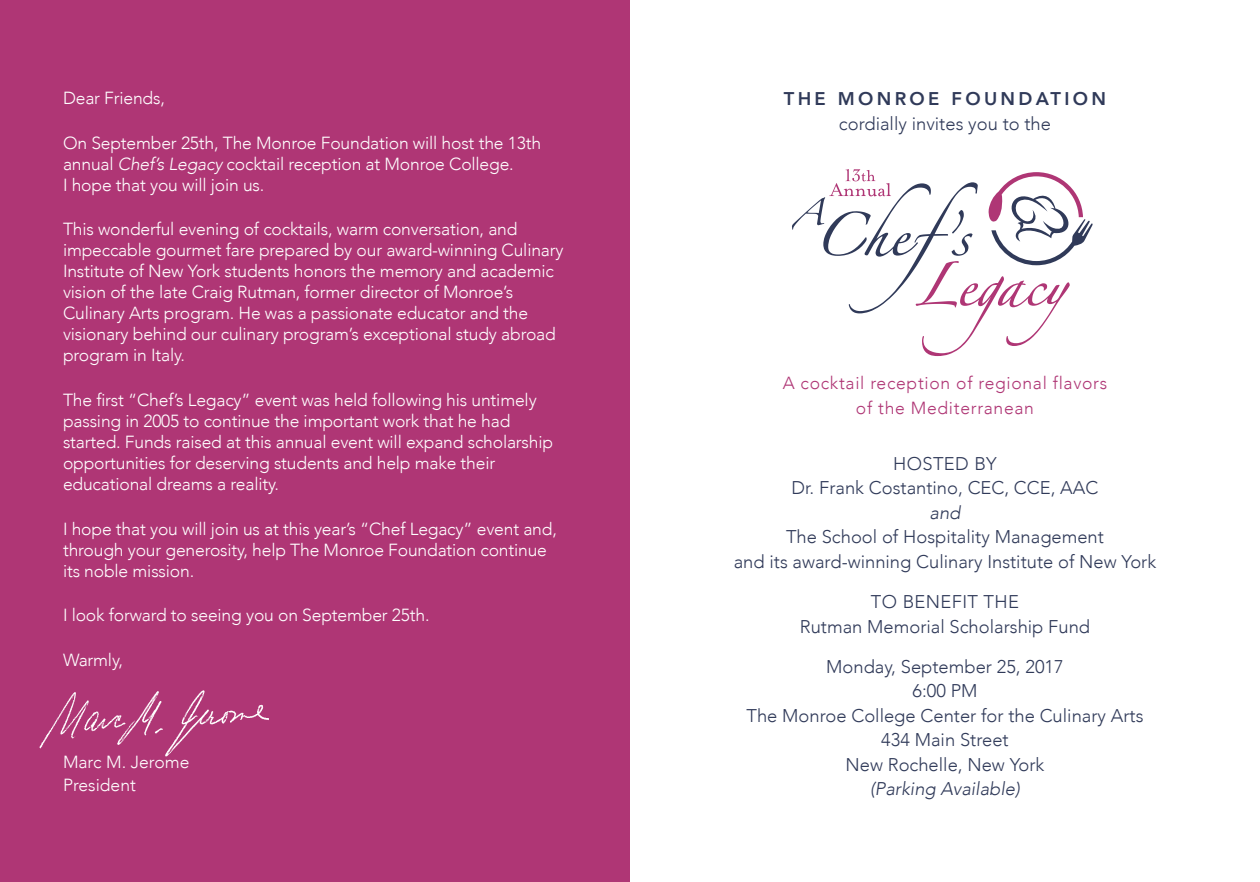
<style>
.page{position:relative;width:1260px;height:882px;background:#fff}
.page>*{position:absolute;margin:0;border:0;box-sizing:border-box;transform-origin:0 0}
.t1{font:300 18.38px/24.5px "Avenir";color:#303a59;text-align:center}
.t2{font:300 18.38px "Avenir";letter-spacing:.02em;color:#303a59}
.t3{font:300 17.5px/21px "Avenir";letter-spacing:-.01em;color:#fff}
.t4{font:300 17.5px/24.5px "Avenir";letter-spacing:.04em;color:#af3675;text-align:center}
.s1{font-style:italic}
.s2{font-weight:800}
</style>
<div class="page">
<div style="left:0;top:0;width:630px;height:882px;background:#af3675"></div>
<img style="left:39px;top:690px;width:229px;height:67px">
<svg style="left:792px;top:169px;width:301px;height:187px"></svg>
<p class="t3" style="left:63px;top:88px;width:103px">Dear Friends,</p>
<p class="t3" style="left:63px;top:132px;width:480px">On September 25th, The Monroe Foundation will host the 13th annual <span class="s1">Chef’s Legacy</span> cocktail reception at Monroe College.<br>I hope that you will join us.</p>
<p class="t3" style="left:63px;top:219px;width:502px">This wonderful evening of cocktails, warm conversation, and impeccable gourmet fare prepared by our award-winning Culinary Institute of New York students honors the memory and academic vision of the late Craig Rutman, former director of Monroe’s Culinary Arts program. He was a passionate educator and the visionary behind our culinary program’s exceptional study abroad program in Italy.</p>
<p class="t3" style="left:63px;top:389px;width:492px">The first “Chef’s Legacy” event was held following his untimely passing in 2005 to continue the important work that he had started. Funds raised at this annual event will expand scholarship opportunities for deserving students and help make their educational dreams a reality.</p>
<p class="t3" style="left:63px;top:518px;width:495px">I hope that you will join us at this year’s “Chef Legacy” event and, through your generosity, help The Monroe Foundation continue its noble mission.</p>
<p class="t3" style="left:63px;top:605px;width:368px">I look forward to seeing you on September 25th.</p>
<p class="t3" style="left:63px;top:649px;width:61px">Warmly,</p>
<p class="t3" style="left:63px;top:751px;width:128px;line-height:22.8px">Marc M. Jerome<br>President</p>
<p class="t1" style="left:784px;top:86px;width:324px"><span class="s2">THE MONROE FOUNDATION </span>cordially invites you to the</p>
<p class="t4" style="left:783px;top:371px;width:326px">A cocktail reception of regional flavors of the Mediterranean</p>
<p class="t2" style="left:893px;top:453px;width:105px">HOSTED BY</p>
<p class="t1" style="left:734px;top:476px;width:424px">Dr. Frank Costantino, CEC, CCE, AAC<br><span class="s1">and<br></span>The School of Hospitality Management<br>and its award-winning Culinary Institute of New York</p>
<p class="t2" style="left:871px;top:591px;width:150px">TO BENEFIT THE</p>
<p class="t1" style="left:800px;top:614px;width:292px">Rutman Memorial Scholarship Fund</p>
<p class="t1" style="left:746px;top:654px;width:399px">Monday, September 25, 2017<br>6:00 PM<br>The Monroe College Center for the Culinary Arts<br>434 Main Street<br>New Rochelle, New York<br><span class="s1">(Parking Available)</span></p>
</div>
